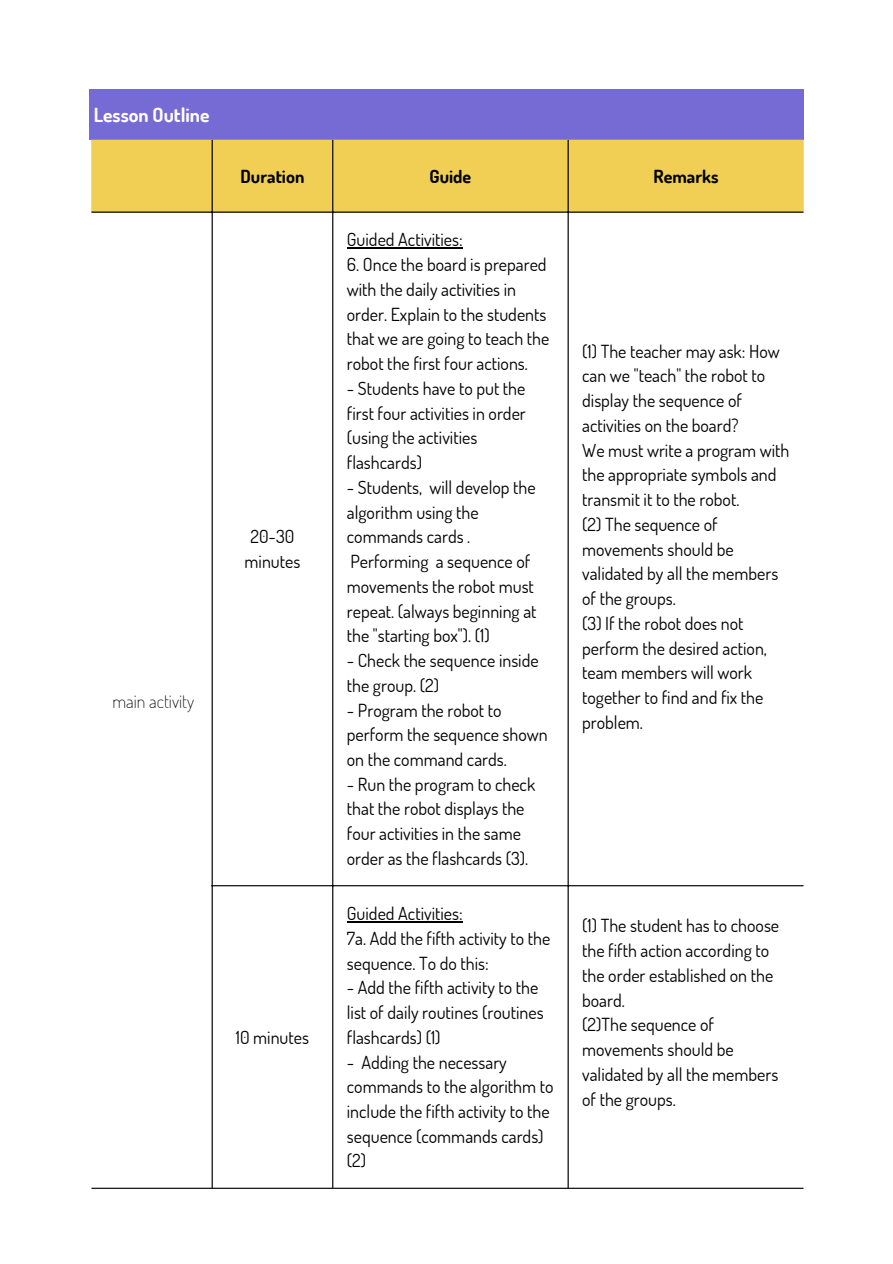
<style>
.page{position:relative;width:893px;height:1264px;background:#fff}
.page>*{position:absolute;margin:0;border:0;box-sizing:border-box;transform-origin:0 0}
.t1{font:700 19.5px "Dosis";color:#fff}
.t2{font:18px/24.8px "Dosis";color:#000}
.t3{font:700 18px "Dosis";color:#000}
.t4{font:200 18px "Dosis";color:#000}
</style>
<div class="page">
<div style="left:89px;top:89px;width:714px;height:50px;background:#766ad4"></div>
<div style="left:91px;top:140px;width:712px;height:71px;background:#f1ce54"></div>
<hr style="left:347px;top:247px;width:115px;height:2px;background:#000">
<hr style="left:347px;top:921px;width:115px;height:1px;background:#000">
<hr style="left:211px;top:140px;width:2px;height:1047px;background:#000">
<hr style="left:332px;top:140px;width:1px;height:1047px;background:#000">
<hr style="left:567px;top:140px;width:1px;height:1047px;background:#000">
<hr style="left:91px;top:211px;width:712px;height:2px;background:#000">
<hr style="left:211px;top:885px;width:592px;height:1px;background:#000">
<hr style="left:91px;top:1187px;width:712px;height:1px;background:#000">
<p class="t1" style="left:94px;top:102px;width:117px">Lesson Outline</p>
<p class="t4" style="left:112px;top:689px;width:83px">main activity</p>
<p class="t3" style="left:240px;top:164px;width:65px">Duration</p>
<p class="t3" style="left:429px;top:164px;width:43px">Guide</p>
<p class="t3" style="left:653px;top:164px;width:66px">Remarks</p>
<p class="t2" style="left:244px;top:524px;width:57px;text-align:center">20-30 minutes</p>
<p class="t2" style="left:236px;top:1024px;width:75px">10 minutes</p>
<p class="t2" style="left:347px;top:227px;width:117px">Guided Activities:</p>
<p class="t2" style="left:347px;top:252px;width:204px">6. Once the board is prepared with the daily activities in order. Explain to the students that we are going to teach the robot the first four actions.</p>
<p class="t2" style="left:347px;top:375px;width:180px">- Students have to put the first four activities in order (using the activities flashcards)</p>
<p class="t2" style="left:347px;top:474px;width:191px">- Students, will develop the algorithm using the commands cards .<br>Performing a sequence of movements the robot must repeat. (always beginning at the "starting box"). (1)</p>
<p class="t2" style="left:347px;top:647px;width:193px">- Check the sequence inside the group. (2)</p>
<p class="t2" style="left:347px;top:697px;width:202px">- Program the robot to perform the sequence shown on the command cards.</p>
<p class="t2" style="left:347px;top:771px;width:190px">- Run the program to check that the robot displays the four activities in the same order as the flashcards (3).</p>
<p class="t2" style="left:347px;top:900px;width:205px">Guided Activities:<br>7a. Add the fifth activity to the sequence. To do this:</p>
<p class="t2" style="left:347px;top:974px;width:198px">- Add the fifth activity to the list of daily routines (routines flashcards) (1)</p>
<p class="t2" style="left:347px;top:1048px;width:208px">- Adding the necessary commands to the algorithm to include the fifth activity to the sequence (commands cards) (2)</p>
<p class="t2" style="left:582px;top:338px;width:209px">(1) The teacher may ask: How can we "teach" the robot to display the sequence of activities on the board?<br>We must write a program with the appropriate symbols and transmit it to the robot.<br>(2) The sequence of movements should be validated by all the members of the groups.<br>(3) If the robot does not perform the desired action, team members will work together to find and fix the problem.</p>
<p class="t2" style="left:582px;top:912px;width:198px">(1) The student has to choose the fifth action according to the order established on the board.<br>(2)The sequence of movements should be validated by all the members of the groups.</p>
</div>
